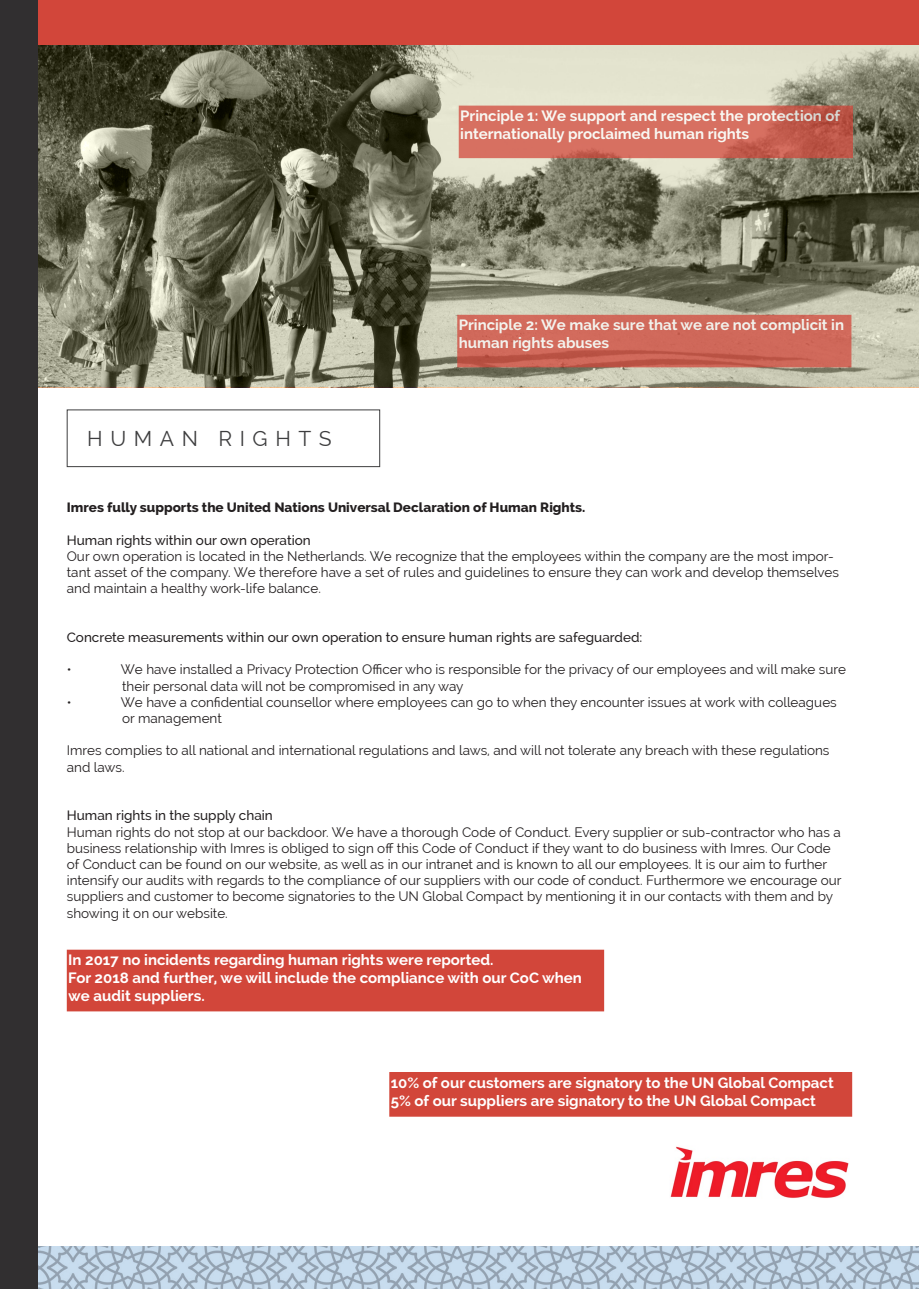
<style>
.page{position:relative;width:919px;height:1289px;background:#fff}
.page>*{position:absolute;margin:0;border:0;box-sizing:border-box;transform-origin:0 0}
.t1{font:21px "Raleway";letter-spacing:.36em;color:#3e3e3f}
.t2{font:700 15px/18px "Raleway";color:#fff}
.t3{font:13.5px/16.2px "Raleway";color:#231f20}
.t4{font:500 13.5px "Raleway";color:#231f20}
.t5{font:800 13.5px "Raleway";color:#231f20}
</style>
<div class="page">
<img style="left:37px;top:1246px;width:881px;height:42px">
<svg style="left:37px;top:45px;width:881px;height:342px;background:#7f7f6a"></svg>
<div style="left:67px;top:409px;width:313px;height:58px;border:1px solid #3e3e3f"></div>
<div style="left:0;top:0;width:918px;height:45px;background:#d2463a"></div>
<div style="left:0;top:0;width:37px;height:1288px;background:#312f30"></div>
<svg style="left:461px;top:109px;width:388px;height:46px;background:#d16a5b"></svg>
<div style="left:458px;top:106px;width:394px;height:52px;border:2px solid #d2463a"></div>
<svg style="left:460px;top:318px;width:388px;height:46px;background:#cd6657"></svg>
<div style="left:457px;top:315px;width:394px;height:52px;border:2px solid #d2463a"></div>
<div style="left:68px;top:950px;width:535px;height:60px;background:#d2463a"></div>
<div style="left:67px;top:949px;width:537px;height:62px;border:2px solid #d2463a"></div>
<div style="left:390px;top:1072px;width:461px;height:43px;background:#d2463a"></div>
<div style="left:389px;top:1071px;width:463px;height:45px;border:2px solid #d2463a"></div>
<img style="left:670px;top:1146px;width:179px;height:52px">
<p class="t2" style="left:460px;top:107px;width:381px">Principle 1: We support and respect the protection of internationally proclaimed human rights</p>
<p class="t1" style="left:87px;top:426px;width:246px">HUMAN RIGHTS</p>
<p class="t2" style="left:458px;top:316px;width:387px">Principle 2: We make sure that we are not complicit in human rights abuses</p>
<p class="t5" style="left:67px;top:500px;width:520px">Imres fully supports the United Nations Universal Declaration of Human Rights.</p>
<p class="t4" style="left:67px;top:532px;width:245px">Human rights within our own operation</p>
<p class="t3" style="left:67px;top:548px;width:773px">Our own operation is located in the Netherlands. We recognize that the employees within the company are the most impor&shy;tant asset of the company. We therefore have a set of rules and guidelines to ensure they can work and develop themselves and maintain a healthy work-life balance.</p>
<p class="t4" style="left:67px;top:629px;width:577px">Concrete measurements within our own operation to ensure human rights are safeguarded:</p>
<p class="t3" style="left:67px;top:661px;width:6px">•</p>
<p class="t3" style="left:121px;top:661px;width:726px">We have installed a Privacy Protection Officer who is responsible for the privacy of our employees and will make sure their personal data will not be compromised in any way</p>
<p class="t3" style="left:67px;top:694px;width:6px">•</p>
<p class="t3" style="left:121px;top:694px;width:717px">We have a confidential counsellor where employees can go to when they encounter issues at work with colleagues or management</p>
<p class="t3" style="left:67px;top:742px;width:764px">Imres complies to all national and international regulations and laws, and will not tolerate any breach with these regulations and laws.</p>
<p class="t4" style="left:67px;top:807px;width:207px">Human rights in the supply chain</p>
<p class="t3" style="left:67px;top:823px;width:776px">Human rights do not stop at our backdoor. We have a thorough Code of Conduct. Every supplier or sub-contractor who has a business relationship with Imres is obliged to sign off this Code of Conduct if they want to do business with Imres. Our Code of Conduct can be found on our website, as well as in our intranet and is known to all our employees. It is our aim to further intensify our audits with regards to the compliance of our suppliers with our code of conduct. Furthermore we encourage our suppliers and customer to become signatories to the UN Global Compact by mentioning it in our contacts with them and by showing it on our website.</p>
<p class="t2" style="left:68px;top:951px;width:427px">In 2017 no incidents regarding human rights were reported.</p>
<p class="t2" style="left:68px;top:969px;width:515px">For 2018 and further, we will include the compliance with our CoC when we audit suppliers.</p>
<p class="t2" style="left:391px;top:1073px;width:444px">10% of our customers are signatory to the UN Global Compact</p>
<p class="t2" style="left:391px;top:1091px;width:426px">5% of our suppliers are signatory to the UN Global Compact</p>
</div>
